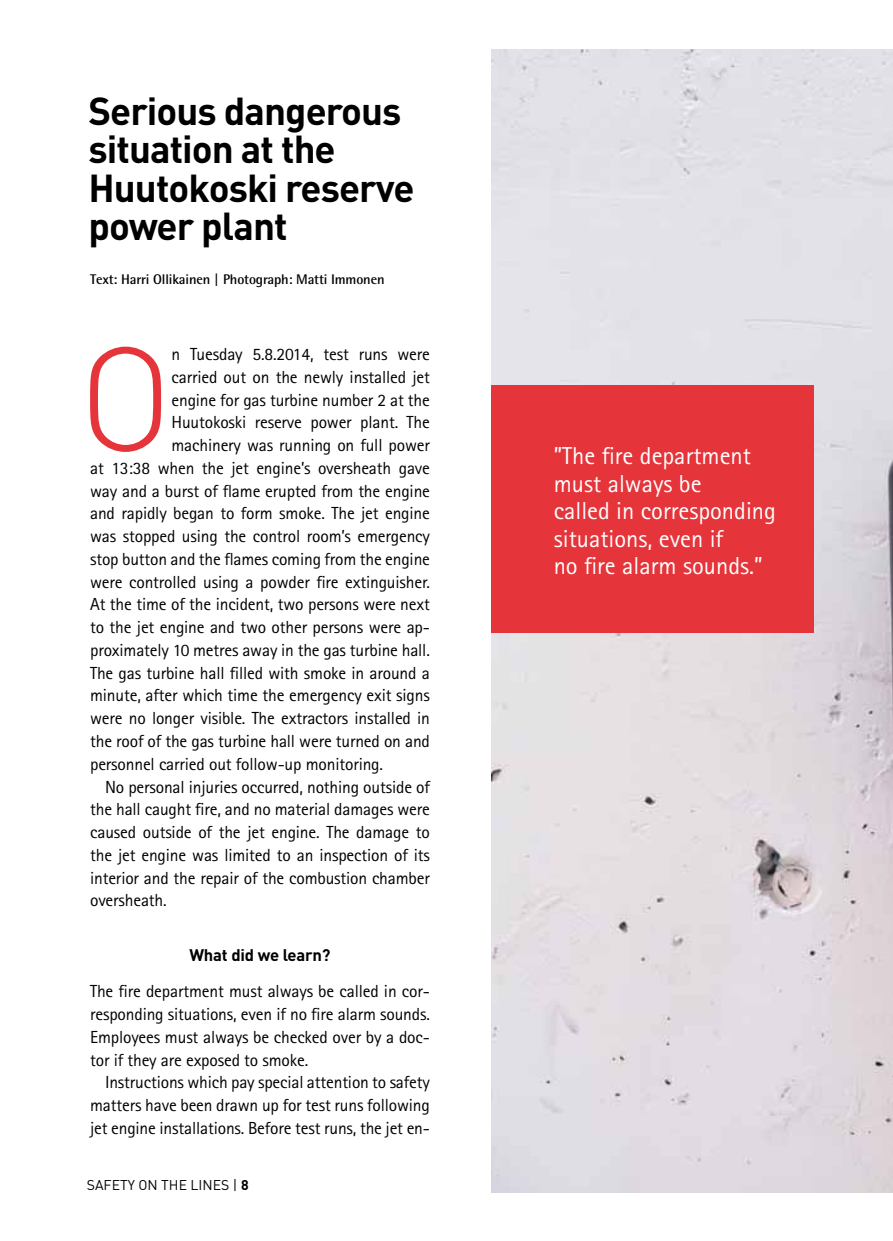
<style>
.page{position:relative;width:893px;height:1241px;background:#fff}
.page>*{position:absolute;margin:0;border:0;box-sizing:border-box;transform-origin:0 0}
.t1{font:300 145.25px "DIN";color:#e5343a}
.t2{font:700 38.5px/38.5px "DIN";letter-spacing:-.025em;color:#000}
.t3{font:24.5px/27.7px "Rotis Sans Serif";color:#fff}
.t4{font:17.5px/22.8px "Rotis Sans Serif";letter-spacing:-.01em;color:#000;text-align:justify}
.t5{font:700 16.62px "DIN";letter-spacing:-.01em;color:#000}
.t6{font:700 14px "Rotis Semi Sans";letter-spacing:-.01em;color:#000}
.t7{font:14px "DIN";color:#000}
.s1{font-weight:700}
</style>
<div class="page">
<img style="left:491px;top:50px;width:402px;height:1141px">
<div style="left:491px;top:385px;width:323px;height:248px;background:#e5343a"></div>
<h2 class="t2" style="left:88px;top:90px;width:327px">Serious dangerous situation at the<br>Huutokoski reserve power plant</h2>
<p class="t6" style="left:90px;top:270px;width:296px">Text: Harri Ollikainen | Photograph: Matti Immonen</p>
<h1 class="t1" style="left:78px;top:309px;width:96px">O</h1>
<p class="t4" style="left:171px;top:342px;width:260px">n Tuesday 5.8.2014, test runs were</p>
<p class="t4" style="left:171px;top:365px;width:260px">carried out on the newly installed jet</p>
<p class="t4" style="left:171px;top:388px;width:260px">engine for gas turbine number 2 at the</p>
<p class="t4" style="left:171px;top:411px;width:260px">Huutokoski reserve power plant. The</p>
<p class="t4" style="left:171px;top:433px;width:260px">machinery was running on full power</p>
<p class="t4" style="left:90px;top:456px;width:341px">at 13:38 when the jet engine’s oversheath gave</p>
<p class="t4" style="left:90px;top:479px;width:341px">way and a burst of flame erupted from the engine</p>
<p class="t4" style="left:90px;top:502px;width:341px">and rapidly began to form smoke. The jet engine</p>
<p class="t4" style="left:90px;top:524px;width:341px">was stopped using the control room’s emergency</p>
<p class="t4" style="left:90px;top:547px;width:341px">stop button and the flames coming from the engine</p>
<p class="t4" style="left:90px;top:570px;width:341px">were controlled using a powder fire extinguisher.</p>
<p class="t4" style="left:90px;top:593px;width:341px">At the time of the incident, two persons were next</p>
<p class="t4" style="left:90px;top:615px;width:341px">to the jet engine and two other persons were ap-</p>
<p class="t4" style="left:90px;top:638px;width:341px">proximately 10 metres away in the gas turbine hall.</p>
<p class="t4" style="left:90px;top:661px;width:341px">The gas turbine hall filled with smoke in around a</p>
<p class="t4" style="left:90px;top:684px;width:341px">minute, after which time the emergency exit signs</p>
<p class="t4" style="left:90px;top:706px;width:341px">were no longer visible. The extractors installed in</p>
<p class="t4" style="left:90px;top:729px;width:341px">the roof of the gas turbine hall were turned on and</p>
<p class="t4" style="left:90px;top:752px;width:294px">personnel carried out follow-up monitoring.</p>
<p class="t4" style="left:105px;top:775px;width:326px">No personal injuries occurred, nothing outside of</p>
<p class="t4" style="left:90px;top:797px;width:341px">the hall caught fire, and no material damages were</p>
<p class="t4" style="left:90px;top:820px;width:341px">caused outside of the jet engine. The damage to</p>
<p class="t4" style="left:90px;top:843px;width:341px">the jet engine was limited to an inspection of its</p>
<p class="t4" style="left:90px;top:866px;width:341px">interior and the repair of the combustion chamber</p>
<p class="t4" style="left:90px;top:888px;width:78px">oversheath.</p>
<p class="t5" style="left:189px;top:943px;width:143px">What did we learn?</p>
<p class="t4" style="left:90px;top:979px;width:341px">The fire department must always be called in cor&shy;responding situations, even if no fire alarm sounds.<br>Employees must always be checked over by a doc&shy;tor if they are exposed to smoke.</p>
<p class="t4" style="left:90px;top:1070px;width:341px;text-indent:15px">Instructions which pay special attention to safety matters have been drawn up for test runs following jet engine installations. Before test runs, the jet en-</p>
<p class="t7" style="left:87px;top:1175px;width:163px">SAFETY ON THE LINES | <span class="s1">8</span></p>
<h3 class="t3" style="left:554px;top:441px;width:224px">”The fire department must always be<br>called in corresponding situations, even if<br>no fire alarm sounds.”</h3>
</div>
